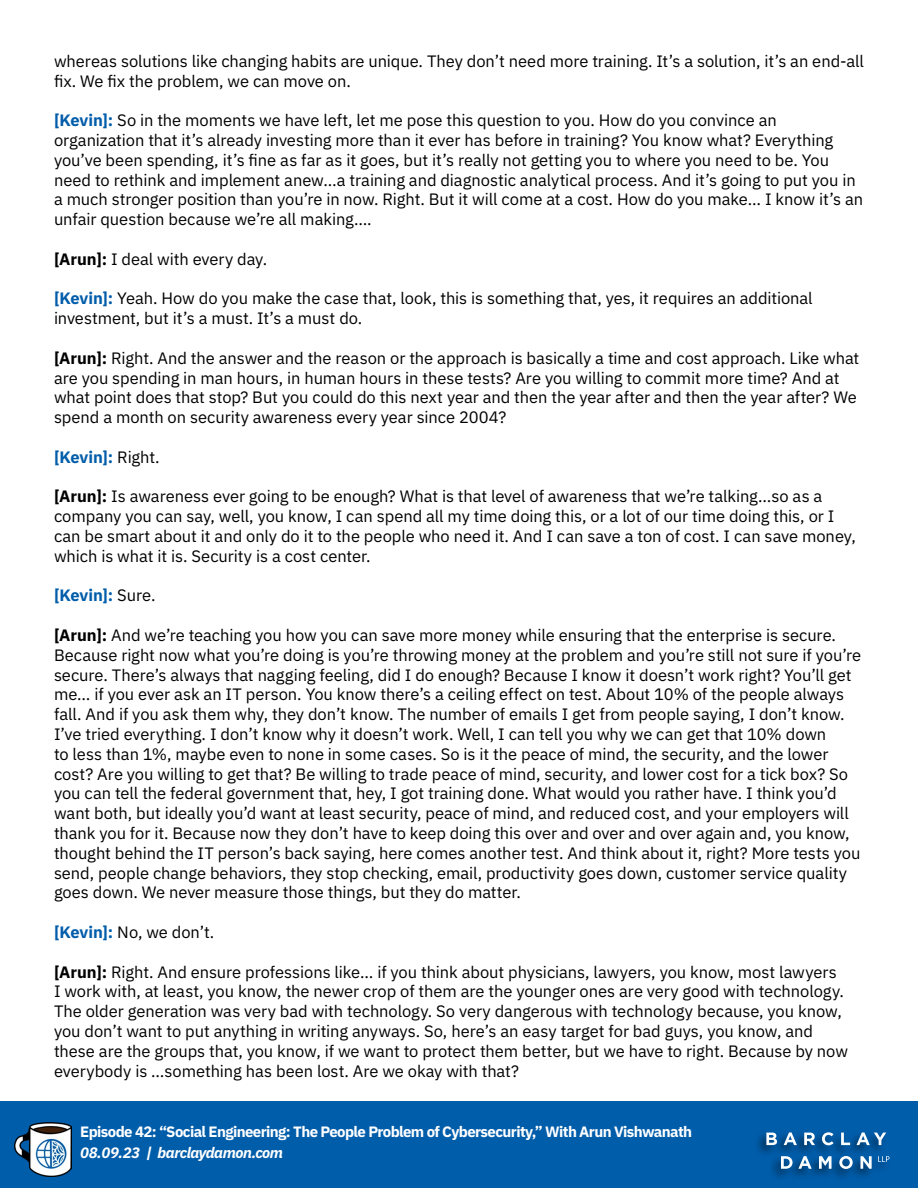
<style>
.page{position:relative;width:918px;height:1188px;background:#fff}
.page>*{position:absolute;margin:0;border:0;box-sizing:border-box;transform-origin:0 0}
.t1{font:16.5px/19.8px "IBM Plex Sans";letter-spacing:-.005em;color:#000}
.t2{font:700 16.5px "IBM Plex Sans";letter-spacing:-.01em;color:#005daa}
.t3{font:700 15px "IBM Plex Sans";letter-spacing:-.04em;color:#fff}
.t4{font:italic 700 15px "IBM Plex Sans";letter-spacing:-.03em;color:#fff}
.s1{font-weight:700;color:#005daa}
.s2{font-weight:700}
.s3{font-weight:400;color:#000}
</style>
<div class="page">
<div style="left:0;top:1102px;width:918px;height:86px;background:#005daa"></div>
<img style="left:15px;top:1123px;width:56px;height:53px">
<div style="left:754px;top:1130px;width:138px;height:51px;background:#000;opacity:.55"></div>
<svg style="left:878px;top:1156px;width:11px;height:6px"></svg>
<svg style="left:766px;top:1133px;width:11px;height:12px"></svg>
<svg style="left:784px;top:1132px;width:13px;height:13px"></svg>
<svg style="left:804px;top:1133px;width:11px;height:12px"></svg>
<svg style="left:822px;top:1132px;width:12px;height:13px"></svg>
<svg style="left:841px;top:1133px;width:9px;height:12px"></svg>
<svg style="left:857px;top:1132px;width:29px;height:13px"></svg>
<svg style="left:781px;top:1156px;width:31px;height:13px"></svg>
<svg style="left:819px;top:1156px;width:13px;height:13px"></svg>
<svg style="left:839px;top:1156px;width:14px;height:13px"></svg>
<svg style="left:860px;top:1156px;width:12px;height:13px"></svg>
<p class="t1" style="left:54px;top:50px;width:811px">whereas solutions like changing habits are unique. They don’t need more training. It’s a solution, it’s an end-all fix. We fix the problem, we can move on.</p>
<p class="t1" style="left:54px;top:109px;width:811px"><span class="s1">[Kevin]:</span> So in the moments we have left, let me pose this question to you. How do you convince an organization that it’s already investing more than it ever has before in training? You know what? Everything you’ve been spending, it’s fine as far as it goes, but it’s really not getting you to where you need to be. You need to rethink and implement anew…a training and diagnostic analytical process. And it’s going to put you in a much stronger position than you’re in now. Right. But it will come at a cost. How do you make… I know it’s an unfair question because we’re all making….</p>
<p class="t1" style="left:54px;top:248px;width:215px"><span class="s2">[Arun]:</span> I deal with every day.</p>
<p class="t1" style="left:54px;top:287px;width:760px"><span class="s1">[Kevin]:</span> Yeah. How do you make the case that, look, this is something that, yes, it requires an additional investment, but it’s a must. It’s a must do.</p>
<p class="t1" style="left:54px;top:347px;width:807px"><span class="s2">[Arun]:</span> Right. And the answer and the reason or the approach is basically a time and cost approach. Like what are you spending in man hours, in human hours in these tests? Are you willing to commit more time? And at what point does that stop? But you could do this next year and then the year after and then the year after? We spend a month on security awareness every year since 2004?</p>
<p class="t2" style="left:54px;top:444px;width:107px">[Kevin]: <span class="s3">Right.</span></p>
<p class="t1" style="left:54px;top:485px;width:803px"><span class="s2">[Arun]:</span> Is awareness ever going to be enough? What is that level of awareness that we’re talking…so as a company you can say, well, you know, I can spend all my time doing this, or a lot of our time doing this, or I can be smart about it and only do it to the people who need it. And I can save a ton of cost. I can save money, which is what it is. Security is a cost center.</p>
<p class="t2" style="left:54px;top:582px;width:103px">[Kevin]: <span class="s3">Sure.</span></p>
<p class="t1" style="left:54px;top:624px;width:809px"><span class="s2">[Arun]:</span> And we’re teaching you how you can save more money while ensuring that the enterprise is secure.<br>Because right now what you’re doing is you’re throwing money at the problem and you’re still not sure if you’re secure. There’s always that nagging feeling, did I do enough? Because I know it doesn’t work right? You’ll get me… if you ever ask an IT person. You know there’s a ceiling effect on test. About 10% of the people always fall. And if you ask them why, they don’t know. The number of emails I get from people saying, I don’t know.<br>I’ve tried everything. I don’t know why it doesn’t work. Well, I can tell you why we can get that 10% down<br>to less than 1%, maybe even to none in some cases. So is it the peace of mind, the security, and the lower cost? Are you willing to get that? Be willing to trade peace of mind, security, and lower cost for a tick box? So you can tell the federal government that, hey, I got training done. What would you rather have. I think you’d want both, but ideally you’d want at least security, peace of mind, and reduced cost, and your employers will thank you for it. Because now they don’t have to keep doing this over and over and over again and, you know, thought behind the IT person’s back saying, here comes another test. And think about it, right? More tests you send, people change behaviors, they stop checking, email, productivity goes down, customer service quality goes down. We never measure those things, but they do matter.</p>
<p class="t1" style="left:54px;top:921px;width:162px"><span class="s1">[Kevin]:</span> No, we don’t.</p>
<p class="t1" style="left:54px;top:961px;width:796px"><span class="s2">[Arun]:</span> Right. And ensure professions like… if you think about physicians, lawyers, you know, most lawyers<br>I work with, at least, you know, the newer crop of them are the younger ones are very good with technology.<br>The older generation was very bad with technology. So very dangerous with technology because, you know, you don’t want to put anything in writing anyways. So, here’s an easy target for bad guys, you know, and these are the groups that, you know, if we want to protect them better, but we have to right. Because by now everybody is …something has been lost. Are we okay with that?</p>
<p class="t3" style="left:80px;top:1119px;width:613px">Episode 42: “Social Engineering: The People Problem of Cybersecurity,” With Arun Vishwanath</p>
<p class="t4" style="left:80px;top:1140px;width:204px">08.09.23 | barclaydamon.com</p>
</div>
